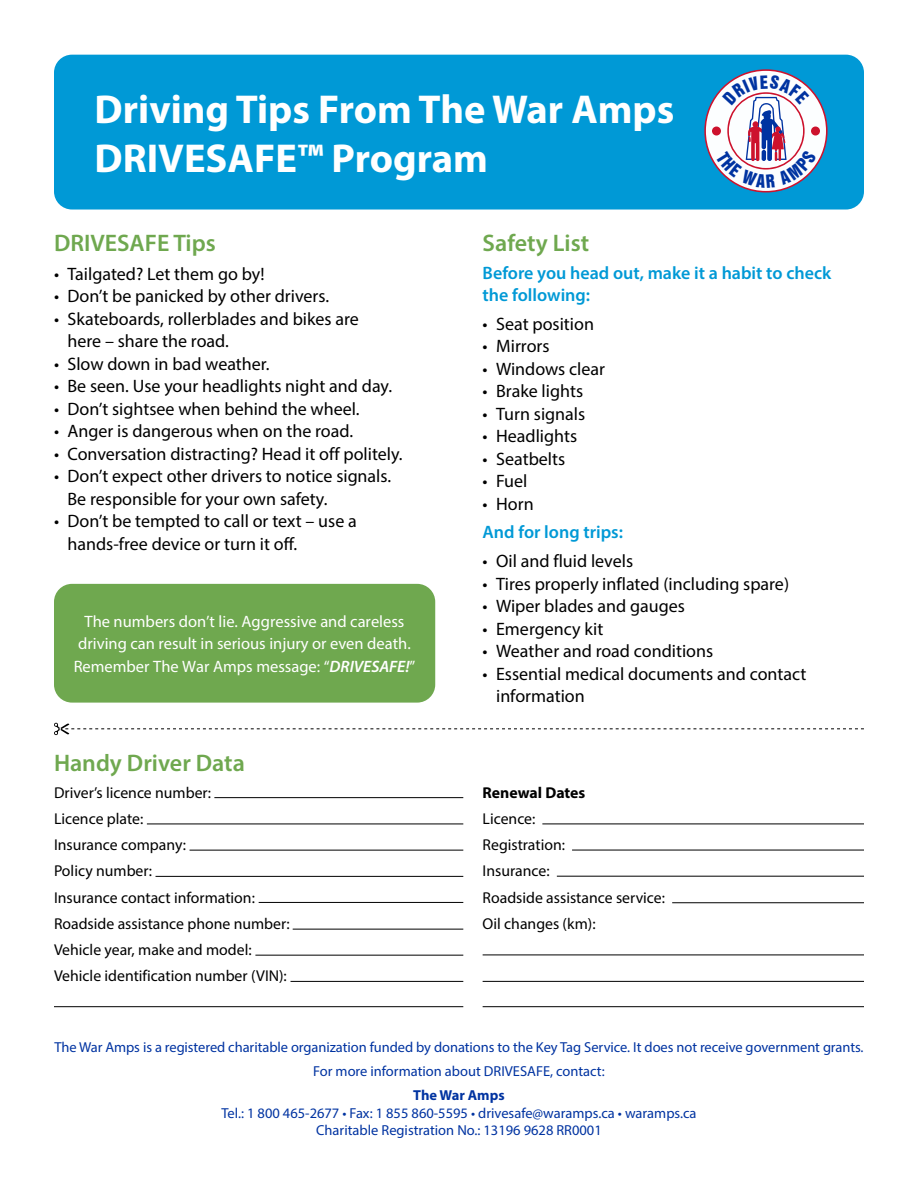
<style>
.page{position:relative;width:918px;height:1188px;background:#fff}
.page>*{position:absolute;margin:0;border:0;box-sizing:border-box;transform-origin:0 0}
.t1{font:700 40.5px/48.6px "Myriad Pro";color:#fff}
.t2{font:600 24px "Myriad Pro";color:#6fa84f}
.t3{font:18px/22.5px "Myriad Pro";color:#000}
.t4{font:600 18px/21.6px "Myriad Pro";color:#0099d6}
.t5{font:16.5px/22.5px "Myriad Pro";color:#fff;text-align:center}
.t6{font:15.75px/26.2px "Myriad Pro";color:#000}
.t7{font:700 15.75px "Myriad Pro";color:#000}
.t8{font:14.4px/24.2px "Myriad Pro";letter-spacing:-.005em;color:#0033a1;text-align:center}
.t9{font:700 14.4px "Myriad Pro";color:#0033a1}
.s1{font-weight:600;font-style:italic}
</style>
<div class="page">
<div style="left:54px;top:55px;width:810px;height:155px;background:#0099d6;border-radius:18px"></div>
<div style="left:54px;top:584px;width:381px;height:119px;background:#6fa84f;border-radius:18px"></div>
<svg style="left:54px;top:723px;width:810px;height:12px"></svg>
<hr style="left:214px;top:797px;width:249px;height:1px;background:#000">
<hr style="left:147px;top:824px;width:316px;height:1px;background:#000">
<hr style="left:542px;top:824px;width:322px;height:1px;background:#000">
<hr style="left:572px;top:850px;width:292px;height:1px;background:#000">
<hr style="left:557px;top:876px;width:307px;height:1px;background:#000">
<hr style="left:672px;top:902px;width:192px;height:1px;background:#000">
<hr style="left:483px;top:955px;width:381px;height:1px;background:#000">
<hr style="left:483px;top:981px;width:381px;height:1px;background:#000">
<hr style="left:483px;top:1006px;width:381px;height:1px;background:#000">
<hr style="left:190px;top:850px;width:273px;height:1px;background:#000">
<hr style="left:156px;top:876px;width:307px;height:1px;background:#000">
<hr style="left:259px;top:902px;width:204px;height:1px;background:#000">
<hr style="left:293px;top:929px;width:170px;height:1px;background:#000">
<hr style="left:255px;top:955px;width:208px;height:1px;background:#000">
<hr style="left:291px;top:981px;width:172px;height:1px;background:#000">
<hr style="left:54px;top:1006px;width:409px;height:1px;background:#000">
<svg style="left:704px;top:69px;width:124px;height:124px"></svg>
<h1 class="t1" style="left:94px;top:84px;width:581px">Driving Tips From The War Amps<br>DRIVESAFE™ Program</h1>
<h2 class="t2" style="left:54px;top:227px;width:163px">DRIVESAFE Tips</h2>
<p class="t3" style="left:54px;top:262px;width:212px">• Tailgated? Let them go by!</p>
<p class="t3" style="left:54px;top:285px;width:277px">• Don’t be panicked by other drivers.</p>
<p class="t3" style="left:68px;top:307px;width:293px;text-indent:-14px">• Skateboards, rollerblades and bikes are here – share the road.</p>
<p class="t3" style="left:54px;top:352px;width:217px">• Slow down in bad weather.</p>
<p class="t3" style="left:54px;top:375px;width:340px">• Be seen. Use your headlights night and day.</p>
<p class="t3" style="left:54px;top:397px;width:307px">• Don’t sightsee when behind the wheel.</p>
<p class="t3" style="left:54px;top:420px;width:301px">• Anger is dangerous when on the road.</p>
<p class="t3" style="left:54px;top:442px;width:350px">• Conversation distracting? Head it off politely.</p>
<p class="t3" style="left:68px;top:465px;width:325px;text-indent:-14px">• Don’t expect other drivers to notice signals.<br>Be responsible for your own safety.</p>
<p class="t3" style="left:68px;top:510px;width:291px;text-indent:-14px">• Don’t be tempted to call or text – use a hands-free device or turn it off.</p>
<p class="t5" style="left:74px;top:610px;width:343px">The numbers don’t lie. Aggressive and careless driving can result in serious injury or even death.<br>Remember The War Amps message: “<span class="s1">DRIVESAFE!</span>”</p>
<h2 class="t2" style="left:483px;top:227px;width:108px">Safety List</h2>
<p class="t4" style="left:483px;top:262px;width:350px">Before you head out, make it a habit to check the following:</p>
<p class="t3" style="left:483px;top:312px;width:113px">• Seat position</p>
<p class="t3" style="left:483px;top:335px;width:68px">• Mirrors</p>
<p class="t3" style="left:483px;top:357px;width:124px">• Windows clear</p>
<p class="t3" style="left:483px;top:380px;width:102px">• Brake lights</p>
<p class="t3" style="left:483px;top:402px;width:104px">• Turn signals</p>
<p class="t3" style="left:483px;top:425px;width:96px">• Headlights</p>
<p class="t3" style="left:483px;top:447px;width:84px">• Seatbelts</p>
<p class="t3" style="left:483px;top:470px;width:46px">• Fuel</p>
<p class="t3" style="left:483px;top:492px;width:53px">• Horn</p>
<p class="t4" style="left:483px;top:521px;width:142px">And for long trips:</p>
<p class="t3" style="left:483px;top:550px;width:152px">• Oil and fluid levels</p>
<p class="t3" style="left:483px;top:572px;width:308px">• Tires properly inflated (including spare)</p>
<p class="t3" style="left:483px;top:595px;width:204px">• Wiper blades and gauges</p>
<p class="t3" style="left:483px;top:617px;width:122px">• Emergency kit</p>
<p class="t3" style="left:483px;top:640px;width:232px">• Weather and road conditions</p>
<p class="t3" style="left:496px;top:662px;width:312px;text-indent:-14px">• Essential medical documents and contact information</p>
<h2 class="t2" style="left:54px;top:748px;width:192px">Handy Driver Data</h2>
<p class="t6" style="left:54px;top:779px;width:237px">Driver’s licence number:<br>Licence plate:<br>Insurance company:<br>Policy number:<br>Insurance contact information:<br>Roadside assistance phone number:<br>Vehicle year, make and model:<br>Vehicle identification number (VIN):</p>
<p class="t7" style="left:483px;top:782px;width:104px">Renewal Dates</p>
<p class="t6" style="left:483px;top:805px;width:184px">Licence:<br>Registration:<br>Insurance:<br>Roadside assistance service:<br>Oil changes (km):</p>
<p class="t8" style="left:54px;top:1035px;width:811px">The War Amps is a registered charitable organization funded by donations to the Key Tag Service. It does not receive government grants.<br>For more information about DRIVESAFE, contact:</p>
<p class="t9" style="left:413px;top:1086px;width:93px">The War Amps</p>
<p class="t8" style="left:221px;top:1104px;width:477px;line-height:17.4px">Tel.: 1 800 465-2677 • Fax: 1 855 860-5595 • drivesafe@waramps.ca • waramps.ca<br>Charitable Registration No.: 13196 9628 RR0001</p>
</div>
